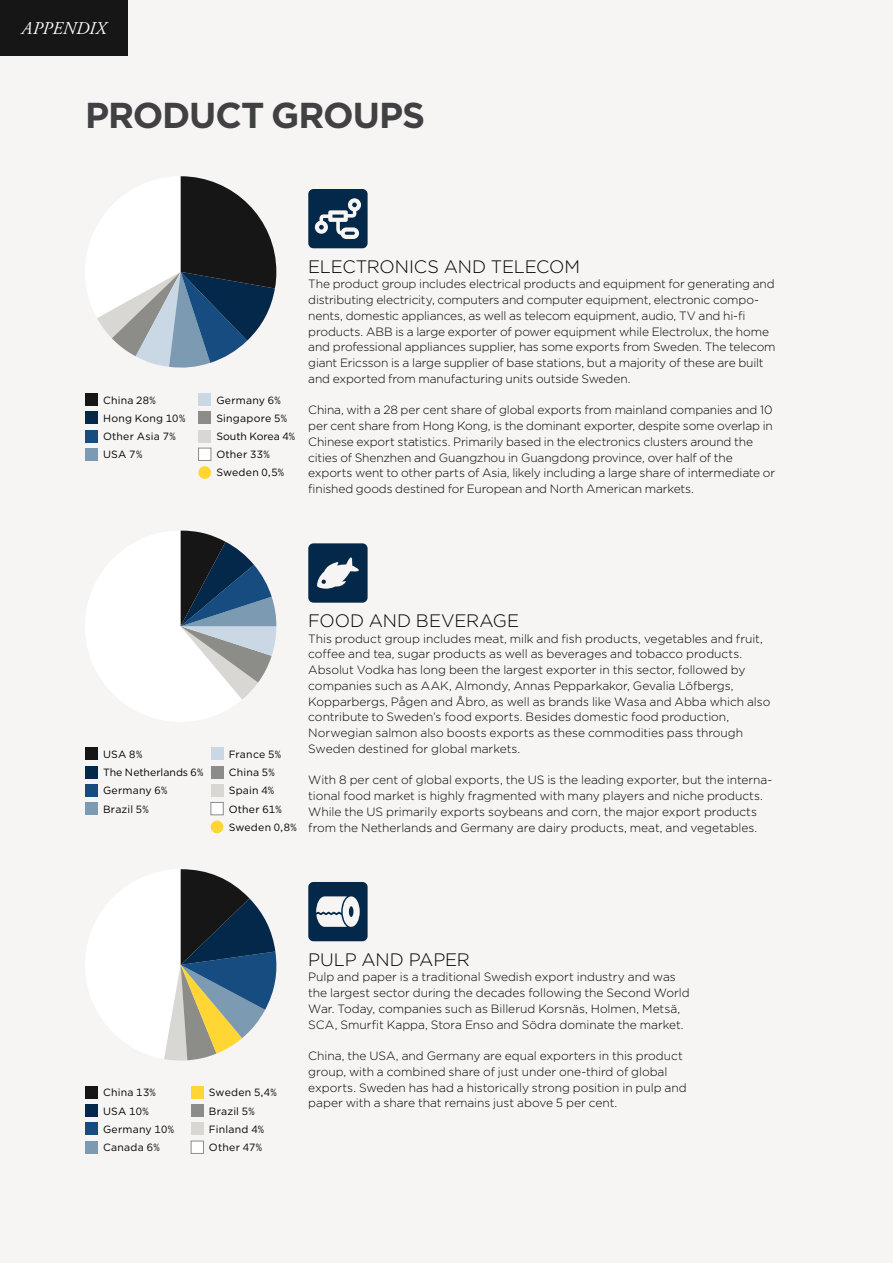
<style>
.page{position:relative;width:893px;height:1263px;background:#f7f5f3}
.page>*{position:absolute;margin:0;border:0;box-sizing:border-box;transform-origin:0 0}
.Rubrik_stor{font:700 36px "Gotham";letter-spacing:-.03em;color:#414042}
.Varugrupper_rubbar{font:300 18px "Gotham";letter-spacing:-.01em;color:#000}
.t1{font:italic 18px "Adobe Garamond Pro";letter-spacing:.01em;color:#fff}
.Bröd_Gotham{font:300 12px/15.8px "Gotham";letter-spacing:-.01em;color:#000}
.t2{font:10.5px "Gotham";letter-spacing:.02em;color:#000}
.t3{font:10.5px "Gotham";color:#000}
</style>
<div class="page">
<div style="left:308px;top:189px;width:60px;height:59px;background:#04284a;border-radius:5px"></div>
<svg style="left:315px;top:198px;width:46px;height:41px"></svg>
<div style="left:308px;top:543px;width:60px;height:60px;background:#04284a;border-radius:5px"></div>
<svg style="left:317px;top:557px;width:42px;height:32px"></svg>
<div style="left:308px;top:882px;width:60px;height:59px;background:#04284a;border-radius:5px"></div>
<svg style="left:316px;top:896px;width:44px;height:31px"></svg>
<svg style="left:85px;top:176px;width:191px;height:192px"></svg>
<svg style="left:85px;top:531px;width:191px;height:191px"></svg>
<svg style="left:85px;top:869px;width:192px;height:192px"></svg>
<div style="left:85px;top:393px;width:13px;height:13px;background:#161616"></div>
<div style="left:85px;top:411px;width:13px;height:13px;background:#04284a"></div>
<div style="left:85px;top:430px;width:13px;height:12px;background:#164c80"></div>
<div style="left:85px;top:448px;width:13px;height:13px;background:#7d9ab3"></div>
<div style="left:198px;top:393px;width:13px;height:13px;background:#cad8e6"></div>
<div style="left:198px;top:411px;width:13px;height:13px;background:#8c8c89"></div>
<div style="left:198px;top:430px;width:13px;height:12px;background:#d9d7d4"></div>
<div style="left:198px;top:448px;width:13px;height:13px;background:#fff;border:1px solid #8c8c89"></div>
<div style="left:198px;top:466px;width:13px;height:13px;background:#ffd633;border-radius:50%"></div>
<div style="left:85px;top:747px;width:13px;height:13px;background:#161616"></div>
<div style="left:85px;top:766px;width:13px;height:12px;background:#04284a"></div>
<div style="left:85px;top:784px;width:13px;height:13px;background:#164c80"></div>
<div style="left:85px;top:802px;width:13px;height:13px;background:#7d9ab3"></div>
<div style="left:211px;top:747px;width:12px;height:13px;background:#cad8e6"></div>
<div style="left:211px;top:766px;width:12px;height:12px;background:#8c8c89"></div>
<div style="left:211px;top:784px;width:12px;height:13px;background:#d9d7d4"></div>
<div style="left:211px;top:802px;width:12px;height:13px;background:#fff;border:1px solid #8c8c89"></div>
<div style="left:211px;top:820px;width:12px;height:13px;background:#ffd633;border-radius:50%"></div>
<div style="left:85px;top:1086px;width:13px;height:13px;background:#161616"></div>
<div style="left:85px;top:1104px;width:13px;height:13px;background:#04284a"></div>
<div style="left:85px;top:1122px;width:13px;height:13px;background:#164c80"></div>
<div style="left:85px;top:1141px;width:13px;height:12px;background:#7d9ab3"></div>
<div style="left:191px;top:1086px;width:13px;height:13px;background:#ffd633"></div>
<div style="left:191px;top:1104px;width:13px;height:13px;background:#8c8c89"></div>
<div style="left:191px;top:1122px;width:13px;height:13px;background:#d9d7d4"></div>
<div style="left:191px;top:1141px;width:13px;height:12px;background:#fff;border:1px solid #8c8c89"></div>
<div style="left:0;top:0;width:128px;height:56px;background:#161616"></div>
<p class="t1" style="left:21px;top:18px;width:86px">APPENDIX</p>
<p class="Rubrik_stor" style="left:85px;top:91px;width:342px">PRODUCT GROUPS</p>
<p class="t2" style="left:103px;top:393px;width:54px">China 28%</p>
<p class="t2" style="left:103px;top:411px;width:84px">Hong Kong 10%</p>
<p class="t2" style="left:103px;top:430px;width:74px">Other Asia 7%</p>
<p class="t2" style="left:103px;top:448px;width:41px">USA 7%</p>
<p class="t2" style="left:216px;top:393px;width:66px">Germany 6%</p>
<p class="t2" style="left:216px;top:411px;width:72px">Singapore 5%</p>
<p class="t3" style="left:216px;top:430px;width:80px">South Korea 4%</p>
<p class="t2" style="left:216px;top:448px;width:55px">Other 33%</p>
<p class="t2" style="left:216px;top:466px;width:69px">Sweden 0,5%</p>
<p class="Varugrupper_rubbar" style="left:308px;top:255px;width:273px">ELECTRONICS AND TELECOM</p>
<p class="Bröd_Gotham" style="left:308px;top:276px;width:469px">The product group includes electrical products and equipment for generating and distributing electricity, computers and computer equipment, electronic compo&shy;nents, domestic appliances, as well as telecom equipment, audio, TV and hi-fi products. ABB is a large exporter of power equipment while Electrolux, the home and professional appliances supplier, has some exports from Sweden. The telecom giant Ericsson is a large supplier of base stations, but a majority of these are built and exported from manufacturing units outside Sweden.</p>
<p class="Bröd_Gotham" style="left:308px;top:402px;width:468px">China, with a 28 per cent share of global exports from mainland companies and 10 per cent share from Hong Kong, is the dominant exporter, despite some overlap in Chinese export statistics. Primarily based in the electronics clusters around the cities of Shenzhen and Guangzhou in Guangdong province, over half of the exports went to other parts of Asia, likely including a large share of intermediate or finished goods destined for European and North American markets.</p>
<p class="t2" style="left:103px;top:747px;width:41px">USA 8%</p>
<p class="t2" style="left:103px;top:766px;width:102px">The Netherlands 6%</p>
<p class="t2" style="left:103px;top:784px;width:66px">Germany 6%</p>
<p class="t2" style="left:103px;top:802px;width:47px">Brazil 5%</p>
<p class="t2" style="left:229px;top:747px;width:54px">France 5%</p>
<p class="t2" style="left:229px;top:766px;width:48px">China 5%</p>
<p class="t2" style="left:229px;top:784px;width:47px">Spain 4%</p>
<p class="t2" style="left:229px;top:802px;width:55px">Other 61%</p>
<p class="t2" style="left:229px;top:820px;width:69px">Sweden 0,8%</p>
<p class="Varugrupper_rubbar" style="left:308px;top:609px;width:212px">FOOD AND BEVERAGE</p>
<p class="Bröd_Gotham" style="left:308px;top:630px;width:464px">This product group includes meat, milk and fish products, vegetables and fruit, coffee and tea, sugar products as well as beverages and tobacco products.<br>Absolut Vodka has long been the largest exporter in this sector, followed by companies such as AAK, Almondy, Annas Pepparkakor, Gevalia Löfbergs, Kopparbergs, Pågen and Åbro, as well as brands like Wasa and Abba which also contribute to Sweden’s food exports. Besides domestic food production, Norwegian salmon also boosts exports as these commodities pass through Sweden destined for global markets.</p>
<p class="Bröd_Gotham" style="left:308px;top:772px;width:466px">With 8 per cent of global exports, the US is the leading exporter, but the interna&shy;tional food market is highly fragmented with many players and niche products.<br>While the US primarily exports soybeans and corn, the major export products from the Netherlands and Germany are dairy products, meat, and vegetables.</p>
<p class="t2" style="left:103px;top:1086px;width:54px">China 13%</p>
<p class="t2" style="left:103px;top:1104px;width:47px">USA 10%</p>
<p class="t2" style="left:103px;top:1122px;width:73px">Germany 10%</p>
<p class="t2" style="left:103px;top:1141px;width:58px">Canada 6%</p>
<p class="t2" style="left:209px;top:1086px;width:69px">Sweden 5,4%</p>
<p class="t2" style="left:209px;top:1104px;width:47px">Brazil 5%</p>
<p class="t2" style="left:209px;top:1122px;width:57px">Finland 4%</p>
<p class="t2" style="left:209px;top:1141px;width:55px">Other 47%</p>
<p class="Varugrupper_rubbar" style="left:308px;top:948px;width:163px">PULP AND PAPER</p>
<p class="Bröd_Gotham" style="left:308px;top:969px;width:383px">Pulp and paper is a traditional Swedish export industry and was the largest sector during the decades following the Second World War. Today, companies such as Billerud Korsnäs, Holmen, Metsä, SCA, Smurfit Kappa, Stora Enso and Södra dominate the market.</p>
<p class="Bröd_Gotham" style="left:308px;top:1047px;width:380px">China, the USA, and Germany are equal exporters in this product group, with a combined share of just under one-third of global exports. Sweden has had a historically strong position in pulp and paper with a share that remains just above 5 per cent.</p>
</div>
